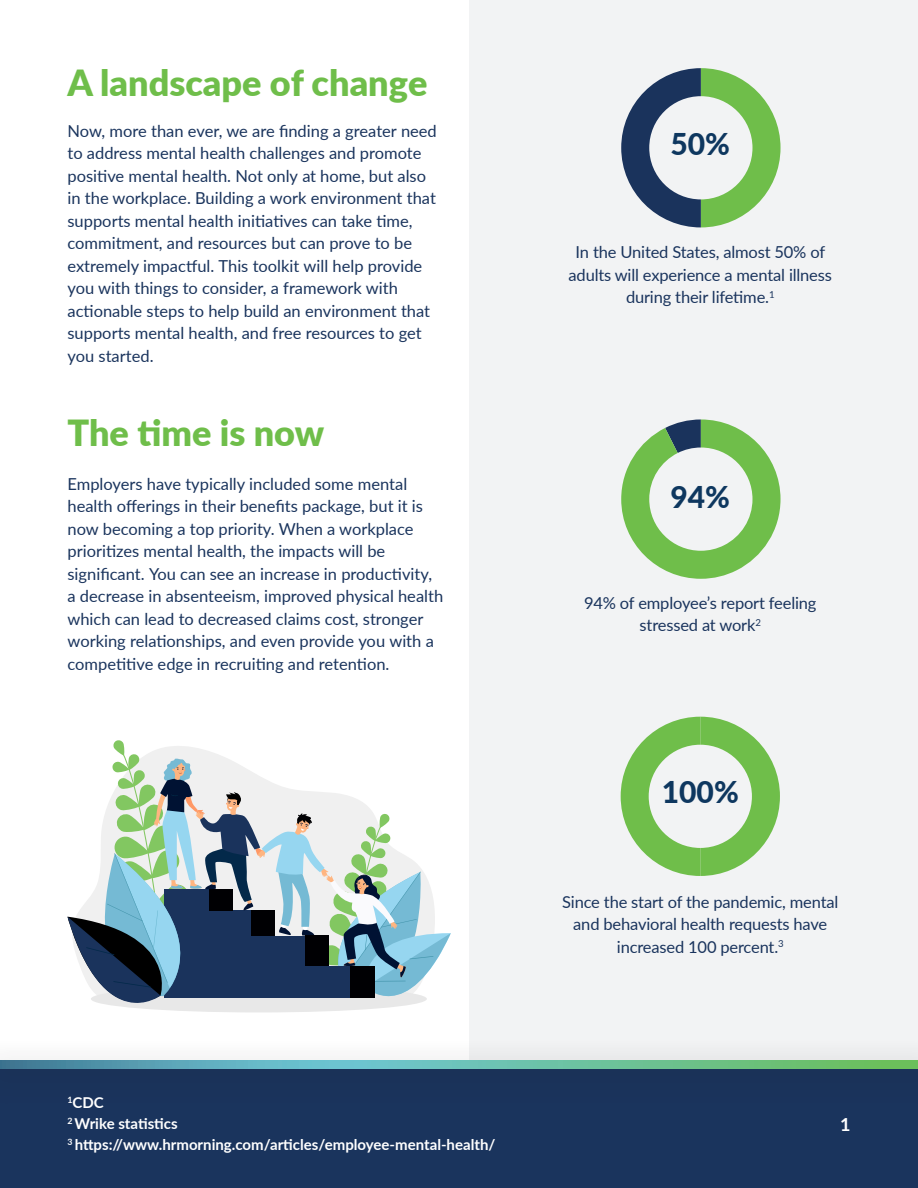
<style>
.page{position:relative;width:918px;height:1188px;background:#fff}
.page>*{position:absolute;margin:0;border:0;box-sizing:border-box;transform-origin:0 0}
.t1{font:900 36px "Lato";color:#6fbe4a}
.t2{font:800 30px "Lato";color:#0e375f}
.t3{font:700 18px "Lato";color:#fff}
.t4{font:16.5px/22.5px "Lato";color:#1a345d;text-align:center}
.t5{font:700 15px/21px "Lato";color:#fff}
</style>
<div class="page">
<div style="left:0;top:1064px;width:918px;height:124px;background:#1a345d"></div>
<div style="left:469px;top:0;width:449px;height:1061px;background:#f2f3f4"></div>
<svg style="left:621px;top:68px;width:160px;height:159px"></svg>
<svg style="left:621px;top:717px;width:159px;height:159px"></svg>
<svg style="left:621px;top:419px;width:160px;height:160px"></svg>
<div style="left:0;top:1038px;width:918px;height:68px;background:#231f20;opacity:.3"></div>
<svg style="left:0;top:1061px;width:918px;height:8px;background:#64b5a1"></svg>
<svg style="left:68px;top:740px;width:383px;height:299px"></svg>
<h1 class="t1" style="left:68px;top:69px;width:361px">A landscape of change</h1>
<p class="t4" style="left:67px;top:119px;width:371px;text-align:left">Now, more than ever, we are finding a greater need to address mental health challenges and promote positive mental health. Not only at home, but also in the workplace. Building a work environment that supports mental health initiatives can take time, commitment, and resources but can prove to be extremely impactful. This toolkit will help provide you with things to consider, a framework with actionable steps to help build an environment that supports mental health, and free resources to get you started.</p>
<h1 class="t1" style="left:68px;top:406px;width:258px">The time is now</h1>
<p class="t4" style="left:67px;top:472px;width:377px;text-align:left">Employers have typically included some mental health offerings in their benefits package, but it is now becoming a top priority. When a workplace prioritizes mental health, the impacts will be significant. You can see an increase in productivity, a decrease in absenteeism, improved physical health which can lead to decreased claims cost, stronger working relationships, and even provide you with a competitive edge in recruiting and retention.</p>
<p class="t5" style="left:68px;top:1093px;width:429px"><sup>1</sup>CDC<br><sup>2</sup> Wrike statistics<br><sup>3</sup> https://www.hrmorning.com/articles/employee-mental-health/</p>
<h2 class="t2" style="left:671px;top:127px;width:61px">50%</h2>
<p class="t4" style="left:569px;top:240px;width:265px">In the United States, almost 50% of adults will experience a mental illness during their lifetime.<sup>1</sup></p>
<h2 class="t2" style="left:671px;top:480px;width:61px">94%</h2>
<p class="t4" style="left:584px;top:591px;width:234px">94% of employee’s report feeling stressed at work<sup>2</sup></p>
<h2 class="t2" style="left:662px;top:775px;width:79px">100%</h2>
<p class="t4" style="left:562px;top:890px;width:278px">Since the start of the pandemic, mental and behavioral health requests have increased 100 percent.<sup>3</sup></p>
<p class="t3" style="left:840px;top:1114px;width:12px">1</p>
</div>
